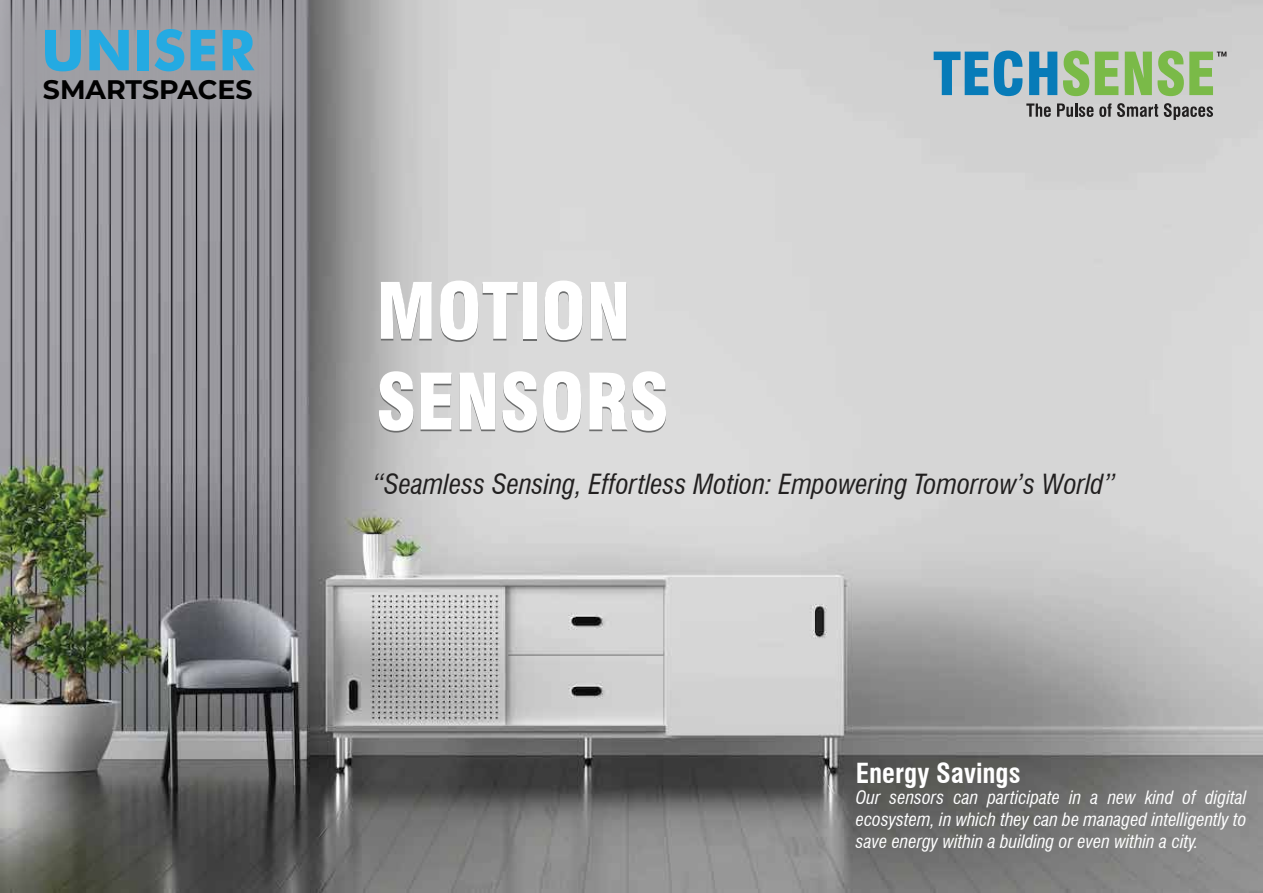
<style>
.page{position:relative;width:1263px;height:893px;background:#fff}
.page>*{position:absolute;margin:0;border:0;box-sizing:border-box;transform-origin:0 0}
.t1{font:900 condensed 75.6px/90.8px "Swiss 721 BT";color:#6d6e6e}
.t2{font:700 56.55px "Futura BT";color:#24aae2}
.t3{font:italic condensed 27.15px "Swiss 721 BT";color:#211f1f}
.t4{font:700 condensed 27px "Swiss 721 BT";color:#fff}
.t5{font:700 26.85px "Montserrat";color:#010101}
.t6{font:italic condensed 18px/21.6px "Swiss 721 BT";color:#fff;text-align:justify}
</style>
<div class="page">
<img style="left:0;top:0;width:1263px;height:893px">
<svg style="left:934px;top:52px;width:54px;height:43px;background:#5c9ec1"></svg>
<svg style="left:994px;top:51px;width:28px;height:45px"></svg>
<svg style="left:1029px;top:52px;width:28px;height:43px"></svg>
<svg style="left:1063px;top:51px;width:26px;height:45px"></svg>
<svg style="left:1095px;top:52px;width:23px;height:43px"></svg>
<svg style="left:1026px;top:103px;width:25px;height:14px"></svg>
<svg style="left:1057px;top:103px;width:36px;height:14px"></svg>
<svg style="left:1099px;top:103px;width:12px;height:14px"></svg>
<svg style="left:1117px;top:103px;width:41px;height:14px"></svg>
<svg style="left:1164px;top:103px;width:49px;height:17px"></svg>
<svg style="left:1125px;top:51px;width:101px;height:45px;background:#9ec281"></svg>
<img style="left:0;top:0;width:337px;height:166px">
<h2 class="t2" style="left:41px;top:16px;width:215px">UNISER</h2>
<h3 class="t5" style="left:43px;top:70px;width:211px">SMARTSPACES</h3>
<h1 class="t1" style="left:376px;top:268px;width:294px">MOTION<br>SENSORS</h1>
<h3 class="t3" style="left:372px;top:468px;width:745px">“Seamless Sensing, Effortless Motion: Empowering Tomorrow’s World”</h3>
<h3 class="t4" style="left:856px;top:757px;width:166px">Energy Savings</h3>
<p class="t6" style="left:856px;top:787px;width:392px">Our sensors can participate in a new kind of digital ecosystem, in which they can be managed intelligently to save energy within a building or even within a city.</p>
</div>
